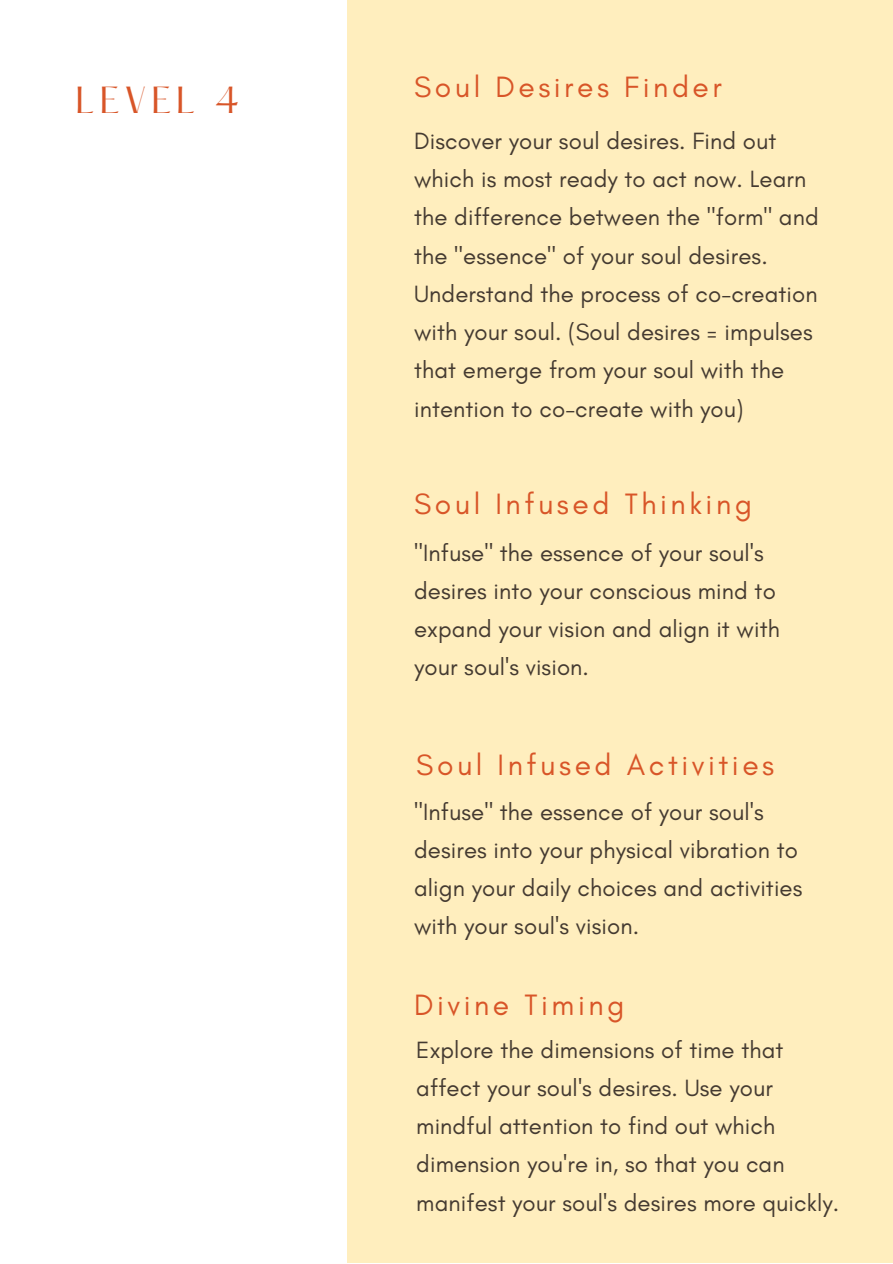
<style>
.page{position:relative;width:893px;height:1264px;background:#fff}
.page>*{position:absolute;margin:0;border:0;box-sizing:border-box;transform-origin:0 0}
.t1{font:33px "Hatton";letter-spacing:.15em;color:#d85528}
.t2{font:30px "Glacial Indifference";letter-spacing:.12em;color:#d85528}
.t3{font:24px/38.2px "Glacial Indifference";letter-spacing:.005em;color:#443a31}
</style>
<div class="page">
<div style="left:347px;top:0;width:545px;height:1262px;background:#ffeebe"></div>
<p class="t1" style="left:76px;top:85px;width:165px">LEVEL 4</p>
<p class="t2" style="left:414px;top:68px;width:309px">Soul Desires Finder</p>
<p class="t3" style="left:414px;top:121px;width:406px">Discover your soul desires. Find out which is most ready to act now. Learn the difference between the "form" and the "essence" of your soul desires.<br>Understand the process of co-creation with your soul. (Soul desires = impulses that emerge from your soul with the intention to co-create with you)</p>
<p class="t2" style="left:414px;top:485px;width:339px">Soul Infused Thinking</p>
<p class="t3" style="left:414px;top:533px;width:367px">"Infuse" the essence of your soul's desires into your conscious mind to expand your vision and align it with your soul's vision.</p>
<p class="t2" style="left:416px;top:746px;width:359px">Soul Infused Activities</p>
<p class="t3" style="left:414px;top:792px;width:390px">"Infuse" the essence of your soul's desires into your physical vibration to align your daily choices and activities with your soul's vision.</p>
<p class="t2" style="left:414px;top:986px;width:212px">Divine Timing</p>
<p class="t3" style="left:416px;top:1030px;width:424px">Explore the dimensions of time that affect your soul's desires. Use your mindful attention to find out which dimension you're in, so that you can manifest your soul's desires more quickly.</p>
</div>
